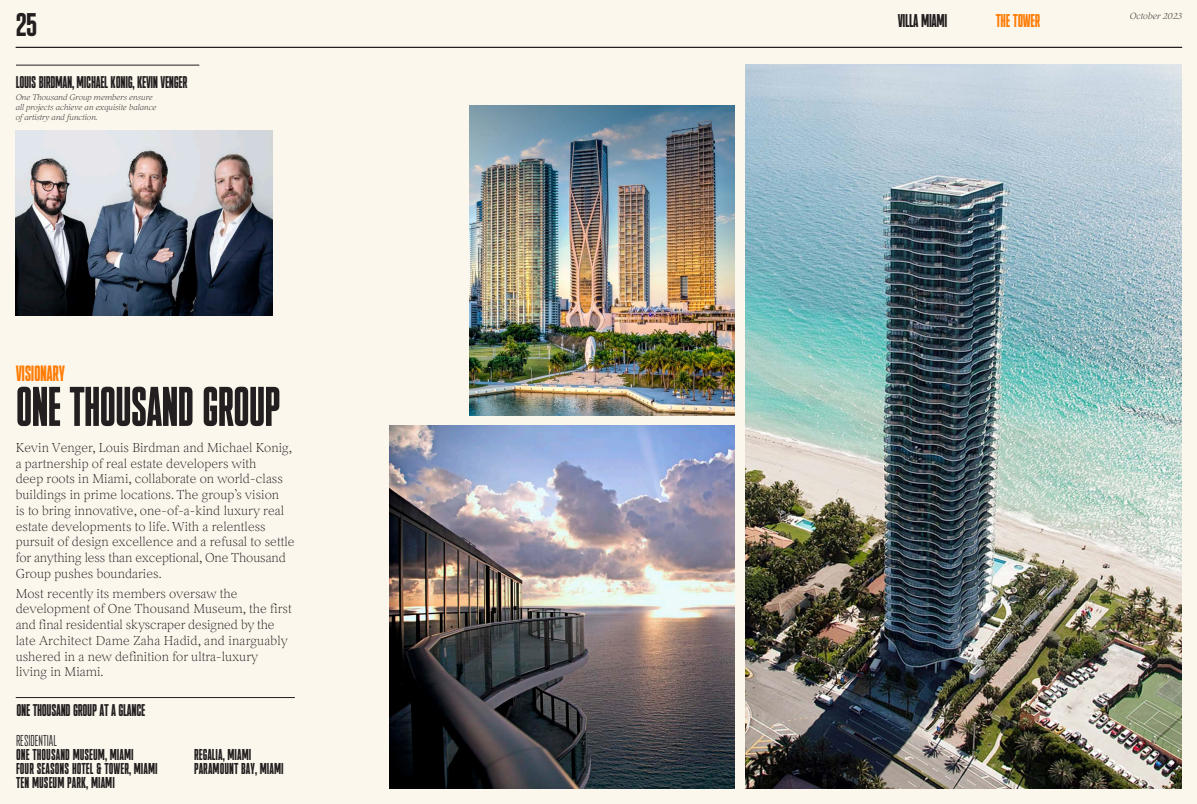
<style>
.page{position:relative;width:1197px;height:804px;background:#fff}
.page>*{position:absolute;margin:0;border:0;box-sizing:border-box;transform-origin:0 0}
.t1{font:55.74px "Plaak 41 Bold Ult Cond";letter-spacing:-.02em;color:#231f20}
.t2{font:32.73px "Plaak 41 Bold Ult Cond";color:#231f20}
.t3{font:22.14px "Plaak 41 Bold Ult Cond";letter-spacing:-.02em;color:#ff7d07}
.t4{font:18.46px "Plaak 41 Bold Ult Cond";letter-spacing:-.02em;color:#231f20}
.t5{font:18.46px "Plaak 41 Bold Ult Cond";letter-spacing:-.02em;color:#ff7d07}
.t6{font:16.97px "Plaak 41 Bold Ult Cond";letter-spacing:-.02em;color:#231f20}
.t7{font:15.75px "Plaak 41 Bold Ult Cond";color:#231f20}
.t8{font:300 condensed 15.75px "Plaak 23";color:#231f20}
.Body_Copy{font:300 13.21px/15.8px "Inferi";color:#231f20}
.t9{font:italic 300 9.19px "Inferi";color:#231f20}
.t10{font:italic 300 8.4px/10.1px "Inferi";color:#231f20}
</style>
<div class="page">
<div style="left:0;top:0;width:1197px;height:803px;background:#fcf7ed"></div>
<hr style="left:16px;top:47px;width:1166px;height:1px;background:#231f20">
<hr style="left:16px;top:697px;width:279px;height:1px;background:#231f20">
<hr style="left:16px;top:65px;width:183px;height:1px;background:#231f20">
<img style="left:16px;top:130px;width:256px;height:185px">
<img style="left:390px;top:426px;width:345px;height:361px">
<img style="left:746px;top:65px;width:435px;height:723px">
<img style="left:470px;top:105px;width:265px;height:310px">
<h2 class="t2" style="left:16px;top:10px;width:23px">25</h2>
<p class="t6" style="left:16px;top:74px;width:173px">LOUIS BIRDMAN, MICHAEL KONIG, KEVIN VENGER</p>
<p class="t10" style="left:16px;top:92px;width:142px">One Thousand Group members ensure all projects achieve an exquisite balance of artistry and function.</p>
<p class="t3" style="left:16px;top:363px;width:51px">VISIONARY</p>
<p class="t1" style="left:16px;top:381px;width:267px">ONE THOUSAND GROUP</p>
<p class="Body_Copy" style="left:16px;top:439px;width:280px">Kevin Venger, Louis Birdman and Michael Konig, a partnership of real estate developers with<br>deep roots in Miami, collaborate on world-class buildings in prime locations. The group’s vision<br>is to bring innovative, one-of-a-kind luxury real estate developments to life. With a relentless pursuit of design excellence and a refusal to settle for anything less than exceptional, One Thousand Group pushes boundaries.</p>
<p class="Body_Copy" style="left:16px;top:585px;width:278px">Most recently its members oversaw the development of One Thousand Museum, the first and final residential skyscraper designed by the late Architect Dame Zaha Hadid, and inarguably ushered in a new definition for ultra-luxury living in Miami.</p>
<p class="t6" style="left:16px;top:702px;width:131px">ONE THOUSAND GROUP AT A GLANCE</p>
<p class="t8" style="left:16px;top:733px;width:42px">RESIDENTIAL</p>
<p class="t7" style="left:16px;top:747px;width:119px">ONE THOUSAND MUSEUM, MIAMI</p>
<p class="t7" style="left:16px;top:761px;width:143px">FOUR SEASONS HOTEL &amp; TOWER, MIAMI</p>
<p class="t7" style="left:16px;top:775px;width:100px">TEN MUSEUM PARK, MIAMI</p>
<p class="t7" style="left:194px;top:747px;width:59px">REGALIA, MIAMI</p>
<p class="t7" style="left:194px;top:761px;width:91px">PARAMOUNT BAY, MIAMI</p>
<h3 class="t4" style="left:898px;top:13px;width:51px">VILLA MIAMI</h3>
<h3 class="t5" style="left:996px;top:13px;width:46px">THE TOWER</h3>
<p class="t9" style="left:1130px;top:11px;width:54px">October 2023</p>
</div>
